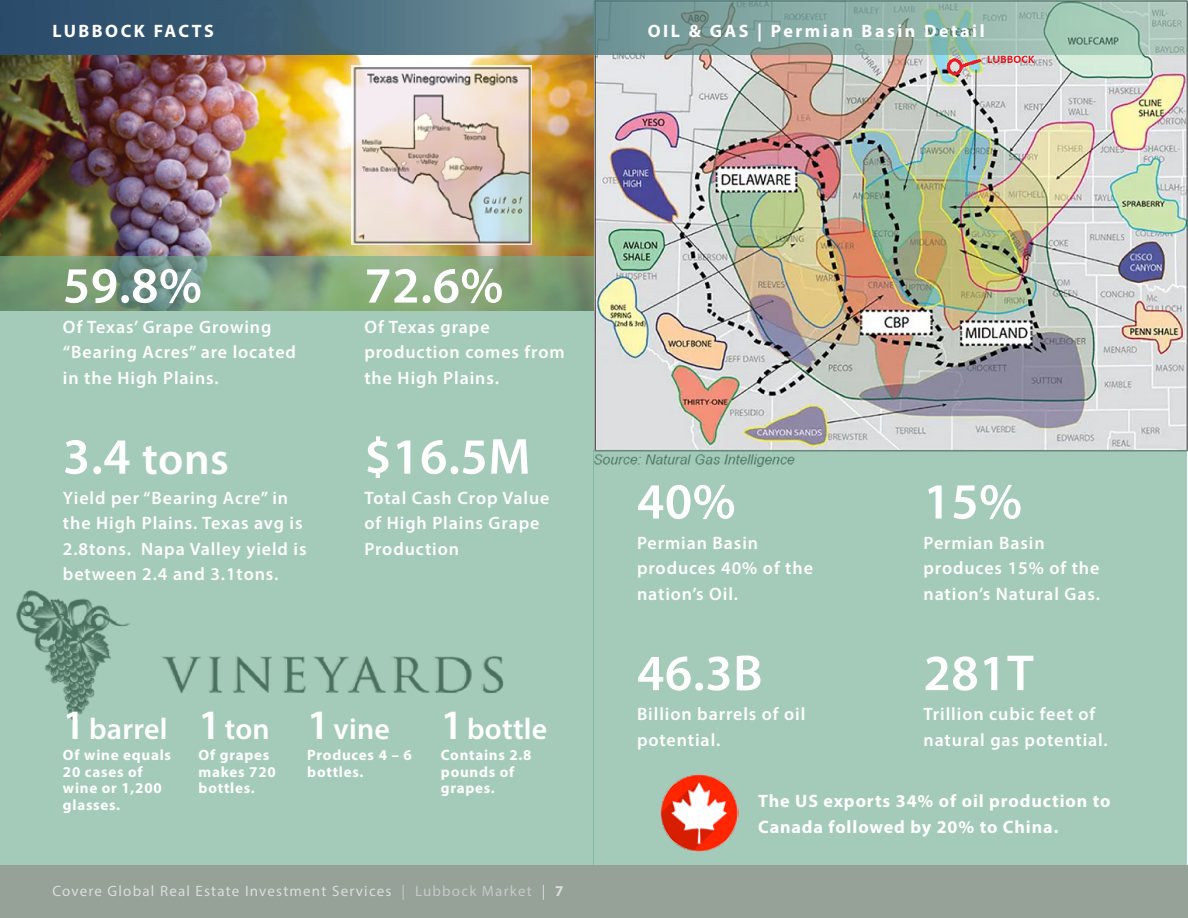
<style>
.page{position:relative;width:1188px;height:918px;background:#fff}
.page>*{position:absolute;margin:0;border:0;box-sizing:border-box;transform-origin:0 0}
.t1{font:600 51px "Myriad Pro";letter-spacing:.01em;color:#fff}
.t2{font:600 45px "Myriad Pro";color:#fff}
.t3{font:600 30px "Myriad Pro";letter-spacing:.01em;color:#fff}
.t4{font:600 18px/25.5px "Myriad Pro";letter-spacing:.05em;color:#fff}
.t5{font:700 18px/25.5px "Myriad Pro";letter-spacing:.05em;color:#fff}
.t6{font:700 18px "Myriad Pro";letter-spacing:.14em;color:#fff}
.t7{font:700 15px/16.5px "Myriad Pro";letter-spacing:.05em;color:#fff}
.t8{font:15px "Myriad Pro";letter-spacing:.08em;color:#dcddde}
.s1{font-size:51px}
.s2{font-size:42px}
.s3{color:#c7c8ca}
.s4{font-weight:700}
</style>
<div class="page">
<img style="left:594px;top:0;width:594px;height:452px">
<img style="left:0;top:55px;width:594px;height:256px">
<div style="left:0;top:865px;width:1188px;height:53px;background:#96a198"></div>
<svg style="left:1px;top:256px;width:593px;height:609px;background:#9ec5b1"></svg>
<div style="left:594px;top:450px;width:593px;height:415px;background:#a4cbb9"></div>
<img style="left:352px;top:66px;width:180px;height:178px">
<img style="left:660px;top:774px;width:79px;height:78px">
<svg style="left:0;top:0;width:1187px;height:55px;background:#6a8b90"></svg>
<p class="t6" style="left:53px;top:19px;width:163px">LUBBOCK FACTS</p>
<p class="t6" style="left:648px;top:19px;width:338px">OIL &amp; GAS | Permian Basin Detail</p>
<h1 class="t1" style="left:63px;top:253px;width:140px">59.8%</h1>
<p class="t4" style="left:63px;top:313px;width:235px">Of Texas’ Grape Growing “Bearing Acres” are located in the High Plains.</p>
<h2 class="t2" style="left:63px;top:430px;width:168px"><span class="s1">3.4</span> tons</h2>
<p class="t4" style="left:63px;top:485px;width:245px">Yield per “Bearing Acre” in the High Plains. Texas avg is<br>2.8tons. Napa Valley yield is between 2.4 and 3.1tons.</p>
<h1 class="t1" style="left:364px;top:253px;width:140px">72.6%</h1>
<p class="t4" style="left:364px;top:313px;width:202px">Of Texas grape production comes from the High Plains.</p>
<h1 class="t1" style="left:364px;top:424px;width:168px">$16.5M</h1>
<p class="t4" style="left:364px;top:485px;width:187px">Total Cash Crop Value of High Plains Grape<br>Production</p>
<h3 class="t3" style="left:63px;top:710px;width:486px"><span class="s2">1</span> barrel <span class="s2">1</span> ton <span class="s2">1</span> vine <span class="s2">1</span> bottle</h3>
<p class="t7" style="left:63px;top:746px;width:110px">Of wine equals<br>20 cases of wine or 1,200 glasses.</p>
<p class="t7" style="left:199px;top:746px;width:79px">Of grapes makes 720 bottles.</p>
<p class="t7" style="left:307px;top:746px;width:106px">Produces 4 – 6 bottles.</p>
<p class="t7" style="left:441px;top:746px;width:92px">Contains 2.8 pounds of grapes.</p>
<p class="t8" style="left:53px;top:882px;width:513px">Covere Global Real Estate Investment Services <span class="s3">| Lubbock Market</span> | <span class="s4">7</span></p>
<h1 class="t1" style="left:637px;top:469px;width:100px">40%</h1>
<h1 class="t1" style="left:924px;top:469px;width:100px">15%</h1>
<p class="t4" style="left:637px;top:529px;width:177px">Permian Basin produces 40% of the nation’s Oil.</p>
<p class="t4" style="left:924px;top:529px;width:178px">Permian Basin produces 15% of the nation’s Natural Gas.</p>
<h1 class="t1" style="left:637px;top:641px;width:127px">46.3B</h1>
<h1 class="t1" style="left:924px;top:641px;width:112px">281T</h1>
<p class="t4" style="left:637px;top:701px;width:170px">Billion barrels of oil potential.</p>
<p class="t4" style="left:924px;top:701px;width:186px">Trillion cubic feet of natural gas potential.</p>
<p class="t5" style="left:758px;top:788px;width:354px">The US exports 34% of oil production to<br>Canada followed by 20% to China.</p>
</div>
